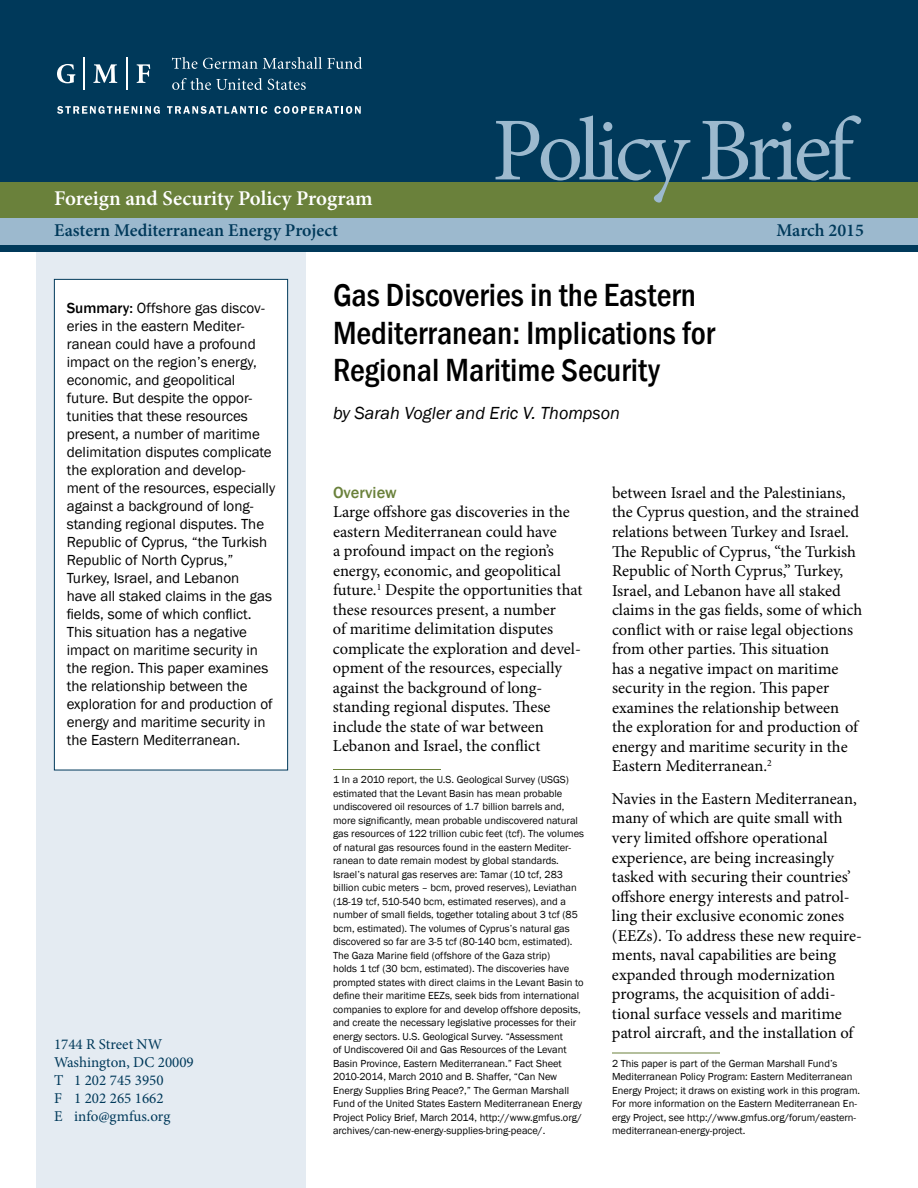
<style>
.page{position:relative;width:918px;height:1188px;background:#fff}
.page>*{position:absolute;margin:0;border:0;box-sizing:border-box;transform-origin:0 0}
.t1{font:90px "Minion Pro";letter-spacing:-.06em;color:#9cb9ce}
.t2{font:500 33px/37.5px "Franklin Gothic URW Con";color:#000}
.t3{font:600 21px "Minion Pro";color:#fff}
.t4{font:600 18px "Minion Pro";color:#00395a}
.t5{font:italic 18px "Franklin Gothic";color:#000}
.t6{font:16.5px/19.5px "Minion Pro";color:#000}
.t7{font:500 16.5px "Franklin Gothic";color:#6a813b}
.t8{font:15px/18px "Franklin Gothic";color:#000}
.t9{font:15px/18px "Minion Pro";color:#00395a}
.t10{font:10.5px/13.5px "Franklin Gothic";color:#000}
.s1{font-weight:500}
</style>
<div class="page">
<div style="left:36px;top:242px;width:270px;height:946px;background:#e4ebf2"></div>
<div style="left:54px;top:279px;width:234px;height:491px;background:#fff"></div>
<div style="left:54px;top:279px;width:234px;height:491px;border:1px solid #00395a"></div>
<div style="left:0;top:0;width:918px;height:252px;background:#00395a"></div>
<svg style="left:57px;top:64px;width:18px;height:19px"></svg>
<svg style="left:93px;top:64px;width:24px;height:19px"></svg>
<svg style="left:137px;top:64px;width:13px;height:19px"></svg>
<hr style="left:83px;top:57px;width:2px;height:33px;background:#fff">
<hr style="left:126px;top:57px;width:2px;height:33px;background:#fff">
<svg style="left:172px;top:57px;width:25px;height:12px"></svg>
<svg style="left:203px;top:57px;width:159px;height:12px"></svg>
<svg style="left:172px;top:78px;width:90px;height:12px"></svg>
<svg style="left:268px;top:79px;width:38px;height:11px"></svg>
<svg style="left:57px;top:106px;width:103px;height:8px"></svg>
<svg style="left:167px;top:106px;width:100px;height:8px"></svg>
<svg style="left:274px;top:106px;width:87px;height:8px"></svg>
<div style="left:0;top:182px;width:918px;height:36px;background:#6a813b"></div>
<div style="left:0;top:218px;width:918px;height:27px;background:#9cb9ce"></div>
<hr style="left:333px;top:769px;width:108px;height:1px;background:#6a813b">
<hr style="left:612px;top:1053px;width:108px;height:1px;background:#6a813b">
<h3 class="t3" style="left:54px;top:184px;width:320px">Foreign and Security Policy Program</h3>
<h1 class="t1" style="left:492px;top:90px;width:363px">Policy Brief</h1>
<h3 class="t4" style="left:54px;top:218px;width:285px">Eastern Mediterranean Energy Project</h3>
<h3 class="t4" style="left:776px;top:218px;width:89px">March 2015</h3>
<p class="t8" style="left:67px;top:299px;width:210px"><span class="s1">Summary:</span> Offshore gas discov&shy;eries in the eastern Mediter&shy;ranean could have a profound impact on the region’s energy, economic, and geopolitical future. But despite the oppor&shy;tunities that these resources present, a number of maritime delimitation disputes complicate the exploration and develop&shy;ment of the resources, especially against a background of long&shy;standing regional disputes. The<br>Republic of Cyprus, “the Turkish<br>Republic of North Cyprus,”<br>Turkey, Israel, and Lebanon<br>have all staked claims in the gas fields, some of which conflict.<br>This situation has a negative impact on maritime security in the region. This paper examines the relationship between the exploration for and production of energy and maritime security in the Eastern Mediterranean.</p>
<h3 class="t9" style="left:54px;top:1036px;width:141px">1744 R Street NW<br>Washington, DC 20009<br>T 1 202 745 3950<br>F 1 202 265 1662<br>E info@gmfus.org</h3>
<h2 class="t2" style="left:333px;top:276px;width:383px">Gas Discoveries in the Eastern<br>Mediterranean: Implications for<br>Regional Maritime Security</h2>
<h3 class="t5" style="left:333px;top:402px;width:289px">by Sarah Vogler and Eric V. Thompson</h3>
<h3 class="t7" style="left:333px;top:482px;width:65px">Overview</h3>
<p class="t6" style="left:333px;top:502px;width:251px">Large offshore gas discoveries in the eastern Mediterranean could have<br>a profound impact on the region’s energy, economic, and geopolitical future.<sup>1</sup> Despite the opportunities that these resources present, a number<br>of maritime delimitation disputes complicate the exploration and devel&shy;opment of the resources, especially against the background of long&shy;standing regional disputes. These include the state of war between Lebanon and Israel, the conflict</p>
<p class="t10" style="left:333px;top:773px;width:253px">1 In a 2010 report, the U.S. Geological Survey (USGS) estimated that the Levant Basin has mean probable undiscovered oil resources of 1.7 billion barrels and, more significantly, mean probable undiscovered natural gas resources of 122 trillion cubic feet (tcf). The volumes of natural gas resources found in the eastern Mediter&shy;ranean to date remain modest by global standards.<br>Israel’s natural gas reserves are: Tamar (10 tcf, 283 billion cubic meters – bcm, proved reserves), Leviathan (18-19 tcf, 510-540 bcm, estimated reserves), and a number of small fields, together totaling about 3 tcf (85 bcm, estimated). The volumes of Cyprus’s natural gas discovered so far are 3-5 tcf (80-140 bcm, estimated).<br>The Gaza Marine field (offshore of the Gaza strip)<br>holds 1 tcf (30 bcm, estimated). The discoveries have prompted states with direct claims in the Levant Basin to define their maritime EEZs, seek bids from international companies to explore for and develop offshore deposits, and create the necessary legislative processes for their energy sectors. U.S. Geological Survey. “Assessment<br>of Undiscovered Oil and Gas Resources of the Levant Basin Province, Eastern Mediterranean.” Fact Sheet 2010-2014, March 2010 and B. Shaffer, “Can New Energy Supplies Bring Peace?,” The German Marshall Fund of the United States Eastern Mediterranean Energy Project Policy Brief, March 2014, http://www.gmfus.org/ archives/can-new-energy-supplies-bring-peace/.</p>
<p class="t6" style="left:612px;top:483px;width:252px">between Israel and the Palestinians, the Cyprus question, and the strained relations between Turkey and Israel.<br>The Republic of Cyprus, “the Turkish Republic of North Cyprus,” Turkey, Israel, and Lebanon have all staked claims in the gas fields, some of which conflict with or raise legal objections from other parties. This situation<br>has a negative impact on maritime security in the region. This paper examines the relationship between the exploration for and production of energy and maritime security in the Eastern Mediterranean.<sup>2</sup></p>
<p class="t6" style="left:612px;top:789px;width:251px">Navies in the Eastern Mediterranean, many of which are quite small with very limited offshore operational experience, are being increasingly tasked with securing their countries’ offshore energy interests and patrol&shy;ling their exclusive economic zones (EEZs). To address these new require&shy;ments, naval capabilities are being expanded through modernization programs, the acquisition of addi&shy;tional surface vessels and maritime patrol aircraft, and the installation of</p>
<p class="t10" style="left:612px;top:1056px;width:250px">2 This paper is part of the German Marshall Fund’s Mediterranean Policy Program: Eastern Mediterranean Energy Project; it draws on existing work in this program.<br>For more information on the Eastern Mediterranean En&shy;ergy Project, see http://www.gmfus.org/forum/eastern&shy;mediterranean-energy-project.</p>
</div>
